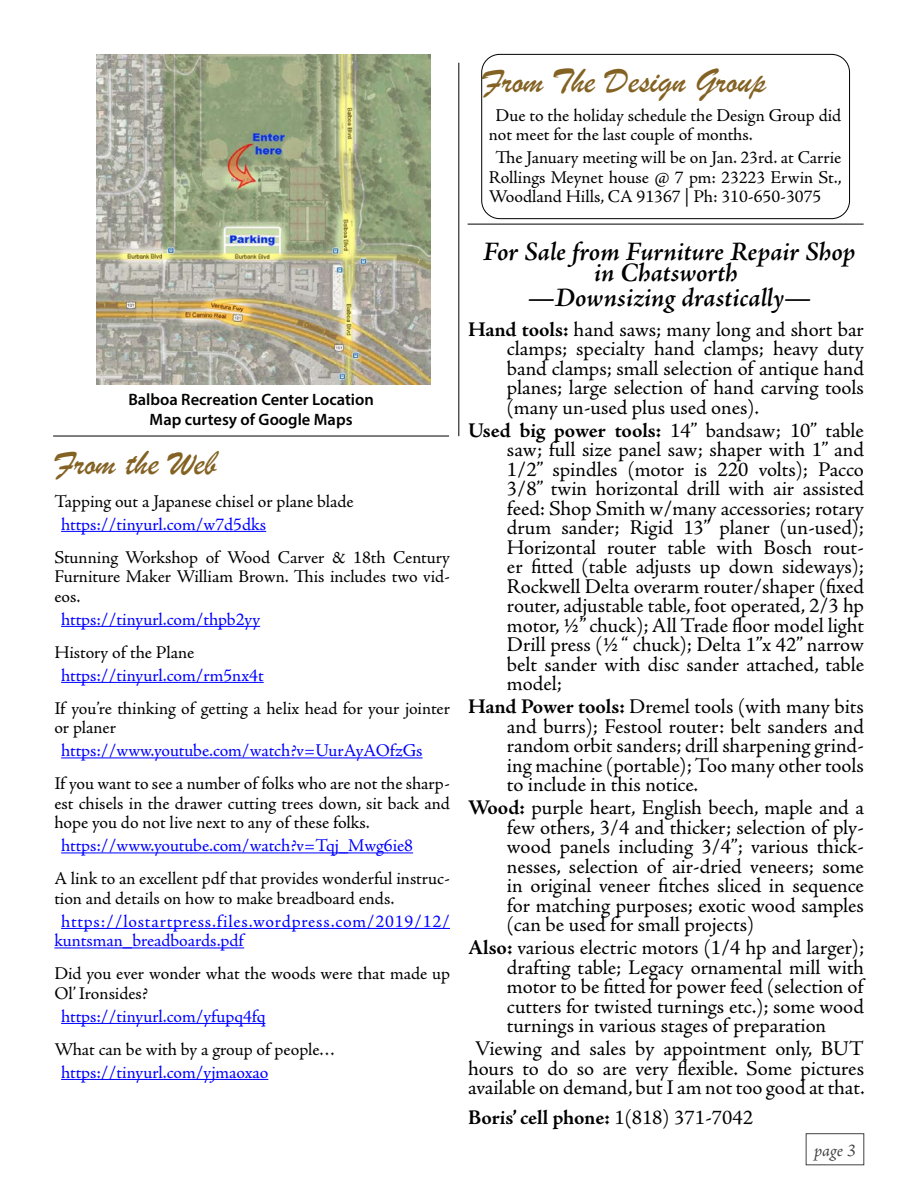
<style>
.page{position:relative;width:918px;height:1188px;background:#fff}
.page>*{position:absolute;margin:0;border:0;box-sizing:border-box;transform-origin:0 0}
.t1{font:36px "Brush Script";color:#836223}
.t2{font:italic 600 27px/21px "Adobe Jenson Pro";color:#000;text-align:center}
.t3{font:21px/19.5px "Adobe Jenson Pro";letter-spacing:-.005em;color:#000;text-align:justify}
.t4{font:700 21px "Adobe Jenson Pro";letter-spacing:-.005em;color:#000}
.t5{font:18px/19.5px "Adobe Jenson Pro";letter-spacing:-.005em;color:#000}
.t6{font:18px "Adobe Jenson Pro";color:#00f}
.t7{font:18px/19.5px "Adobe Jenson Pro";letter-spacing:.04em;color:#00f}
.t8{font:italic 18px "Adobe Jenson Pro";color:#000}
.t9{font:600 16.5px/19.8px "Myriad Pro";color:#000;text-align:center}
.s1{font-weight:700}
.s2{font-weight:400}
</style>
<div class="page">
<img style="left:96px;top:54px;width:335px;height:330px">
<hr style="left:53px;top:436px;width:396px;height:1px;background:#000">
<hr style="left:468px;top:224px;width:396px;height:1px;background:#000">
<hr style="left:459px;top:63px;width:1px;height:373px;background:#000">
<div style="left:481px;top:54px;width:369px;height:165px;border:1px solid #000;border-radius:18px"></div>
<hr style="left:61px;top:531px;width:205px;height:1px;background:#00f">
<hr style="left:61px;top:626px;width:199px;height:1px;background:#00f">
<hr style="left:61px;top:682px;width:203px;height:1px;background:#00f">
<hr style="left:61px;top:757px;width:362px;height:1px;background:#00f">
<hr style="left:61px;top:852px;width:352px;height:1px;background:#00f">
<hr style="left:61px;top:928px;width:389px;height:1px;background:#00f">
<hr style="left:54px;top:947px;width:190px;height:1px;background:#00f">
<hr style="left:61px;top:1023px;width:204px;height:1px;background:#00f">
<hr style="left:61px;top:1079px;width:207px;height:1px;background:#00f">
<p class="t9" style="left:128px;top:389px;width:247px">Balboa Recreation Center Location<br>Map curtesy of Google Maps</p>
<h1 class="t1" style="left:54px;top:439px;width:164px">From the Web</h1>
<p class="t5" style="left:54px;top:492px;width:301px">Tapping out a Japanese chisel or plane blade</p>
<p class="t6" style="left:61px;top:514px;width:207px">https://tinyurl.com/w7d5dks</p>
<p class="t5" style="left:54px;top:548px;width:397px;text-align:justify">Stunning Workshop of Wood Carver &amp; 18th Century Furniture Maker William Brown. This includes two vid&shy;eos.</p>
<p class="t6" style="left:61px;top:609px;width:201px">https://tinyurl.com/thpb2yy</p>
<p class="t5" style="left:54px;top:643px;width:142px">History of the Plane</p>
<p class="t6" style="left:61px;top:665px;width:204px">https://tinyurl.com/rm5nx4t</p>
<p class="t5" style="left:54px;top:699px;width:397px">If you’re thinking of getting a helix head for your jointer or planer</p>
<p class="t6" style="left:61px;top:740px;width:363px">https://www.youtube.com/watch?v=UurAyAOfzGs</p>
<p class="t5" style="left:54px;top:774px;width:397px;text-align:justify">If you want to see a number of folks who are not the sharp&shy;est chisels in the drawer cutting trees down, sit back and hope you do not live next to any of these folks.</p>
<p class="t6" style="left:61px;top:835px;width:354px">https://www.youtube.com/watch?v=Tqj_Mwg6ie8</p>
<p class="t5" style="left:54px;top:869px;width:397px">A link to an excellent pdf that provides wonderful instruc&shy;tion and details on how to make breadboard ends.</p>
<p class="t7" style="left:54px;top:911px;width:397px;text-indent:7px">https://lostartpress.files.wordpress.com/2019/12/ kuntsman_breadboards.pdf</p>
<p class="t5" style="left:54px;top:964px;width:397px">Did you ever wonder what the woods were that made up<br>Ol’ Ironsides?</p>
<p class="t6" style="left:61px;top:1006px;width:206px">https://tinyurl.com/yfupq4fq</p>
<p class="t5" style="left:54px;top:1039px;width:283px">What can be with by a group of people…</p>
<p class="t6" style="left:61px;top:1062px;width:209px">https://tinyurl.com/yjmaoxao</p>
<h1 class="t1" style="left:482px;top:57px;width:286px">From The Design Group</h1>
<p class="t5" style="left:489px;top:106px;width:354px;text-indent:7px">Due to the holiday schedule the Design Group did not meet for the last couple of months.</p>
<p class="t5" style="left:489px;top:148px;width:355px;text-align:justify;text-indent:7px">The January meeting will be on Jan. 23rd. at Carrie Rollings Meynet house @ 7 pm: 23223 Erwin St., Woodland Hills, CA 91367 | Ph: 310-650-3075</p>
<p class="t2" style="left:483px;top:243px;width:374px">For Sale from Furniture Repair Shop in Chatsworth</p>
<p class="t2" style="left:528px;top:289px;width:285px">—Downsizing drastically—</p>
<p class="t3" style="left:507px;top:320px;width:359px;text-indent:-39px"><span class="s1">Hand tools:</span> hand saws; many long and short bar clamps; specialty hand clamps; heavy duty band clamps; small selection of antique hand planes; large selection of hand carving tools (many un-used plus used ones).</p>
<p class="t3" style="left:507px;top:421px;width:359px;text-indent:-39px"><span class="s1">Used big power tools:</span> 14” bandsaw; 10” table saw; full size panel saw; shaper with 1” and 1/2” spindles (motor is 220 volts); Pacco 3/8” twin horizontal drill with air assisted feed: Shop Smith w/many accessories; rotary drum sander; Rigid 13” planer (un-used); Horizontal router table with Bosch rout&shy;er fitted (table adjusts up down sideways); Rockwell Delta overarm router/shaper (fixed router, adjustable table, foot operated, 2/3 hp motor, ½” chuck); All Trade floor model light Drill press (½ “ chuck); Delta 1”x 42” narrow belt sander with disc sander attached, table model;</p>
<p class="t3" style="left:507px;top:697px;width:358px;text-indent:-39px"><span class="s1">Hand Power tools:</span> Dremel tools (with many bits and burrs); Festool router: belt sanders and random orbit sanders; drill sharpening grind&shy;ing machine (portable); Too many other tools to include in this notice.</p>
<p class="t3" style="left:507px;top:798px;width:359px;text-indent:-39px"><span class="s1">Wood:</span> purple heart, English beech, maple and a few others, 3/4 and thicker; selection of ply&shy;wood panels including 3/4”; various thick&shy;nesses, selection of air-dried veneers; some in original veneer fitches sliced in sequence for matching purposes; exotic wood samples (can be used for small projects)</p>
<p class="t3" style="left:507px;top:938px;width:359px;text-indent:-39px"><span class="s1">Also:</span> various electric motors (1/4 hp and larger); drafting table; Legacy ornamental mill with motor to be fitted for power feed (selection of cutters for twisted turnings etc.); some wood turnings in various stages of preparation</p>
<p class="t3" style="left:468px;top:1039px;width:398px;text-align:center">Viewing and sales by appointment only, BUT hours to do so are very flexible. Some pictures available on demand, but I am not too good at that.</p>
<p class="t4" style="left:468px;top:1106px;width:287px">Boris’ cell phone: <span class="s2">1(818) 371-7042</span></p>
<p class="t8" style="left:814px;top:1140px;width:43px">page 3</p>
</div>
